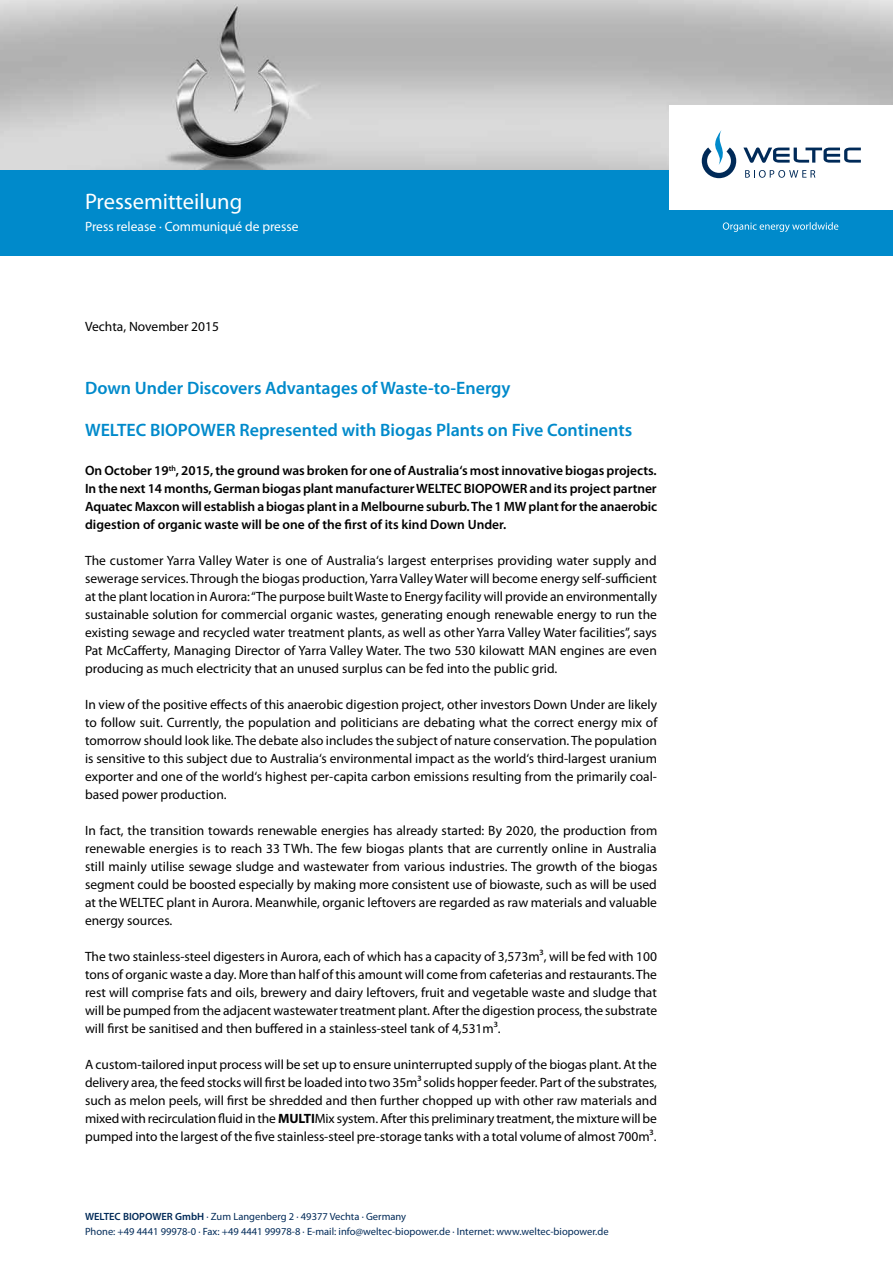
<style>
.page{position:relative;width:893px;height:1263px;background:#fff}
.page>*{position:absolute;margin:0;border:0;box-sizing:border-box;transform-origin:0 0}
.t1{font:22.5px "Myriad Pro";color:#fff}
.t2{font:600 18px "Myriad Pro";color:#008acb}
.t3{font:13.5px/18px "Myriad Pro";color:#000;text-align:justify}
.t4{font:600 13.5px/18px "Myriad Pro";color:#000;text-align:justify}
.t5{font:13.5px "Myriad Pro";color:#fff}
.t6{font:10.5px/15px "Myriad Pro";color:#002a58}
.s1{font-weight:700}
.s2{font-weight:600}
</style>
<div class="page">
<img style="left:0;top:0;width:893px;height:170px">
<div style="left:0;top:170px;width:893px;height:85px;background:#008acb"></div>
<div style="left:670px;top:106px;width:223px;height:104px;background:#fff"></div>
<svg style="left:723px;top:222px;width:115px;height:10px"></svg>
<svg style="left:702px;top:130px;width:34px;height:48px"></svg>
<svg style="left:743px;top:147px;width:118px;height:16px"></svg>
<svg style="left:745px;top:170px;width:70px;height:8px"></svg>
<h1 class="t1" style="left:85px;top:188px;width:159px">Pressemitteilung</h1>
<p class="t5" style="left:85px;top:218px;width:215px">Press release · Communiqué de presse</p>
<p class="t3" style="left:85px;top:317px;width:135px">Vechta, November 2015</p>
<h2 class="t2" style="left:85px;top:377px;width:427px">Down Under Discovers Advantages of Waste-to-Energy</h2>
<h2 class="t2" style="left:85px;top:419px;width:549px">WELTEC BIOPOWER Represented with Biogas Plants on Five Continents</h2>
<p class="t4" style="left:85px;top:461px;width:574px">On October 19<sup>th</sup>, 2015, the ground was broken for one of Australia‘s most innovative biogas projects.<br>In the next 14 months, German biogas plant manufacturer WELTEC BIOPOWER and its project partner Aquatec Maxcon will establish a biogas plant in a Melbourne suburb. The 1 MW plant for the anaerobic digestion of organic waste will be one of the first of its kind Down Under.</p>
<p class="t3" style="left:85px;top:551px;width:573px">The customer Yarra Valley Water is one of Australia‘s largest enterprises providing water supply and sewerage services. Through the biogas production, Yarra Valley Water will become energy self-sufficient at the plant location in Aurora: “The purpose built Waste to Energy facility will provide an environmentally sustainable solution for commercial organic wastes, generating enough renewable energy to run the existing sewage and recycled water treatment plants, as well as other Yarra Valley Water facilities”, says Pat McCafferty, Managing Director of Yarra Valley Water. The two 530 kilowatt MAN engines are even producing as much electricity that an unused surplus can be fed into the public grid.</p>
<p class="t3" style="left:85px;top:695px;width:574px">In view of the positive effects of this anaerobic digestion project, other investors Down Under are likely to follow suit. Currently, the population and politicians are debating what the correct energy mix of tomorrow should look like. The debate also includes the subject of nature conservation. The population is sensitive to this subject due to Australia‘s environmental impact as the world‘s third-largest uranium exporter and one of the world‘s highest per-capita carbon emissions resulting from the primarily coal&shy;based power production.</p>
<p class="t3" style="left:85px;top:821px;width:574px">In fact, the transition towards renewable energies has already started: By 2020, the production from renewable energies is to reach 33 TWh. The few biogas plants that are currently online in Australia still mainly utilise sewage sludge and wastewater from various industries. The growth of the biogas segment could be boosted especially by making more consistent use of biowaste, such as will be used at the WELTEC plant in Aurora. Meanwhile, organic leftovers are regarded as raw materials and valuable energy sources.</p>
<p class="t3" style="left:85px;top:947px;width:574px">The two stainless-steel digesters in Aurora, each of which has a capacity of 3,573m³, will be fed with 100 tons of organic waste a day. More than half of this amount will come from cafeterias and restaurants. The rest will comprise fats and oils, brewery and dairy leftovers, fruit and vegetable waste and sludge that will be pumped from the adjacent wastewater treatment plant. After the digestion process, the substrate will first be sanitised and then buffered in a stainless-steel tank of 4,531m³.</p>
<p class="t3" style="left:85px;top:1055px;width:573px">A custom-tailored input process will be set up to ensure uninterrupted supply of the biogas plant. At the delivery area, the feed stocks will first be loaded into two 35m³ solids hopper feeder. Part of the substrates, such as melon peels, will first be shredded and then further chopped up with other raw materials and mixed with recirculation fluid in the <span class="s1">MULTI</span>Mix system. After this preliminary treatment, the mixture will be pumped into the largest of the five stainless-steel pre-storage tanks with a total volume of almost 700m³.</p>
<p class="t6" style="left:85px;top:1209px;width:525px"><span class="s2">WELTEC BIOPOWER GmbH</span> · Zum Langenberg 2 · 49377 Vechta · Germany<br>Phone: +49 4441 99978-0 · Fax: +49 4441 99978-8 · E-mail: info@weltec-biopower.de · Internet: www.weltec-biopower.de</p>
</div>
